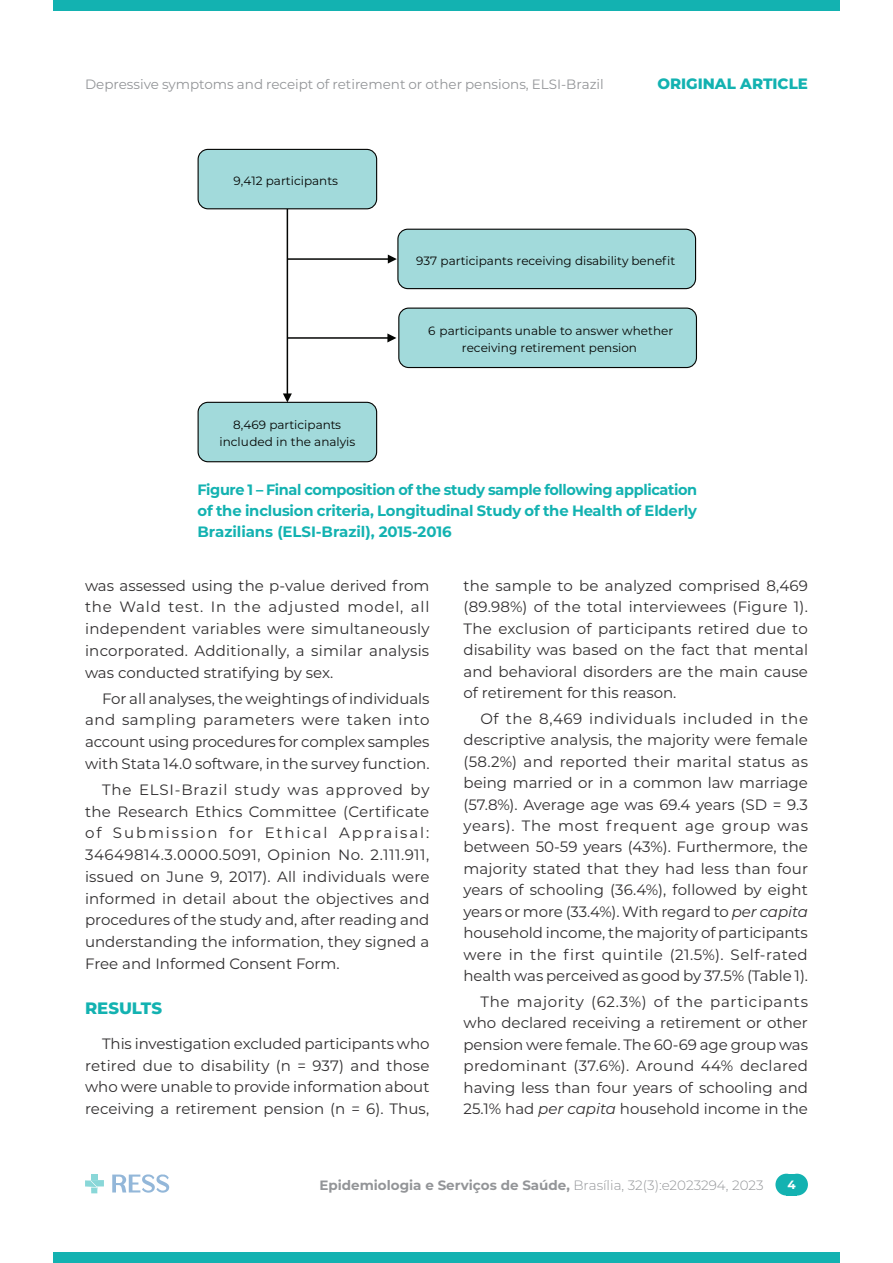
<style>
.page{position:relative;width:893px;height:1263px;background:#fff}
.page>*{position:absolute;margin:0;border:0;box-sizing:border-box;transform-origin:0 0}
.subtitulo{font:800 16.5px "Montserrat";color:#13b2b1}
.t1{font:15px/21.5px "Montserrat";color:#312f30;text-align:justify}
.legenda{font:700 15px/21px "Montserrat";letter-spacing:-.01em;color:#13b2b1;text-align:justify}
.t2{font:800 15px "Montserrat";color:#13b2b1}
.t3{font:13.5px "Montserrat";color:#939598}
.t4{font:700 13.5px "Montserrat";color:#939598}
.t5{font:12px/17.4px "Montserrat";color:#040503;text-align:center}
.t6{font:700 12px "Montserrat";color:#fff}
.s1{font-style:italic}
.s2{font-weight:300}
</style>
<div class="page">
<div style="left:53px;top:0;width:787px;height:11px;background:#13b2b1"></div>
<div style="left:53px;top:1252px;width:787px;height:11px;background:#13b2b1"></div>
<div style="left:775px;top:1174px;width:22px;height:21px;background:#13b2b1;border-radius:50%"></div>
<div style="left:786px;top:1174px;width:22px;height:21px;background:#13b2b1;border-radius:50%"></div>
<div style="left:786px;top:1174px;width:11px;height:21px;background:#13b2b1"></div>
<svg style="left:85px;top:1174px;width:19px;height:19px"></svg>
<svg style="left:112px;top:1174px;width:57px;height:19px"></svg>
<div style="left:198px;top:149px;width:179px;height:60px;background:#a2dadb;border-radius:10px"></div>
<div style="left:198px;top:149px;width:179px;height:60px;border:1px solid #040503;border-radius:10px"></div>
<div style="left:198px;top:402px;width:179px;height:60px;background:#a2dadb;border-radius:10px"></div>
<div style="left:198px;top:402px;width:179px;height:60px;border:1px solid #040503;border-radius:10px"></div>
<hr style="left:287px;top:209px;width:1px;height:186px;background:#040503">
<svg style="left:283px;top:393px;width:9px;height:9px"></svg>
<div style="left:398px;top:229px;width:298px;height:60px;background:#a2dadb;border-radius:10px"></div>
<div style="left:397px;top:229px;width:299px;height:60px;border:1px solid #040503;border-radius:10px"></div>
<div style="left:399px;top:308px;width:297px;height:59px;background:#a2dadb;border-radius:10px"></div>
<div style="left:398px;top:308px;width:299px;height:60px;border:1px solid #040503;border-radius:10px"></div>
<hr style="left:288px;top:258px;width:101px;height:2px;background:#040503">
<svg style="left:388px;top:255px;width:9px;height:9px"></svg>
<hr style="left:288px;top:337px;width:101px;height:2px;background:#040503">
<svg style="left:387px;top:333px;width:9px;height:9px"></svg>
<p class="t3" style="left:85px;top:75px;width:520px">Depressive symptoms and receipt of retirement or other pensions, ELSI-Brazil</p>
<p class="t2" style="left:657px;top:73px;width:152px">ORIGINAL ARTICLE</p>
<p class="t5" style="left:234px;top:171px;width:106px">9,412 participants</p>
<p class="t5" style="left:219px;top:415px;width:137px">8,469 participants included in the analyis</p>
<p class="t5" style="left:416px;top:251px;width:261px">937 participants receiving disability benefit</p>
<p class="t5" style="left:428px;top:321px;width:246px">6 participants unable to answer whether receiving retirement pension</p>
<p class="legenda" style="left:198px;top:478px;width:501px">Figure 1 – Final composition of the study sample following application of the inclusion criteria, Longitudinal Study of the Health of Elderly Brazilians (ELSI-Brazil), 2015-2016</p>
<p class="t1" style="left:85px;top:574px;width:346px">was assessed using the p-value derived from the Wald test. In the adjusted model, all independent variables were simultaneously incorporated. Additionally, a similar analysis was conducted stratifying by sex.</p>
<p class="t1" style="left:85px;top:687px;width:346px;text-indent:17px">For all analyses, the weightings of individuals and sampling parameters were taken into account using procedures for complex samples with Stata 14.0 software, in the survey function.</p>
<p class="t1" style="left:85px;top:778px;width:346px;text-indent:17px">The ELSI-Brazil study was approved by the Research Ethics Committee (Certificate of Submission for Ethical Appraisal:<br>34649814.3.0000.5091, Opinion No. 2.111.911, issued on June 9, 2017). All individuals were informed in detail about the objectives and procedures of the study and, after reading and understanding the information, they signed a Free and Informed Consent Form.</p>
<p class="subtitulo" style="left:85px;top:996px;width:79px">RESULTS</p>
<p class="t1" style="left:85px;top:1032px;width:346px;text-indent:17px">This investigation excluded participants who retired due to disability (n = 937) and those who were unable to provide information about receiving a retirement pension (n = 6). Thus,</p>
<p class="t1" style="left:463px;top:574px;width:346px">the sample to be analyzed comprised 8,469 (89.98%) of the total interviewees (Figure 1).<br>The exclusion of participants retired due to disability was based on the fact that mental and behavioral disorders are the main cause of retirement for this reason.</p>
<p class="t1" style="left:463px;top:707px;width:346px;text-indent:17px">Of the 8,469 individuals included in the descriptive analysis, the majority were female (58.2%) and reported their marital status as being married or in a common law marriage (57.8%). Average age was 69.4 years (SD = 9.3 years). The most frequent age group was between 50-59 years (43%). Furthermore, the majority stated that they had less than four years of schooling (36.4%), followed by eight years or more (33.4%). With regard to <span class="s1">per capita </span>household income, the majority of participants were in the first quintile (21.5%). Self-rated health was perceived as good by 37.5% (Table 1).</p>
<p class="t1" style="left:463px;top:990px;width:346px;text-indent:17px">The majority (62.3%) of the participants who declared receiving a retirement or other pension were female. The 60-69 age group was predominant (37.6%). Around 44% declared having less than four years of schooling and 25.1% had <span class="s1">per capita</span> household income in the</p>
<p class="t4" style="left:319px;top:1175px;width:446px">Epidemiologia e Serviços de Saúde, <span class="s2">Brasília, 32(3):e2023294, 2023</span></p>
<p class="t6" style="left:788px;top:1176px;width:10px">4</p>
</div>
